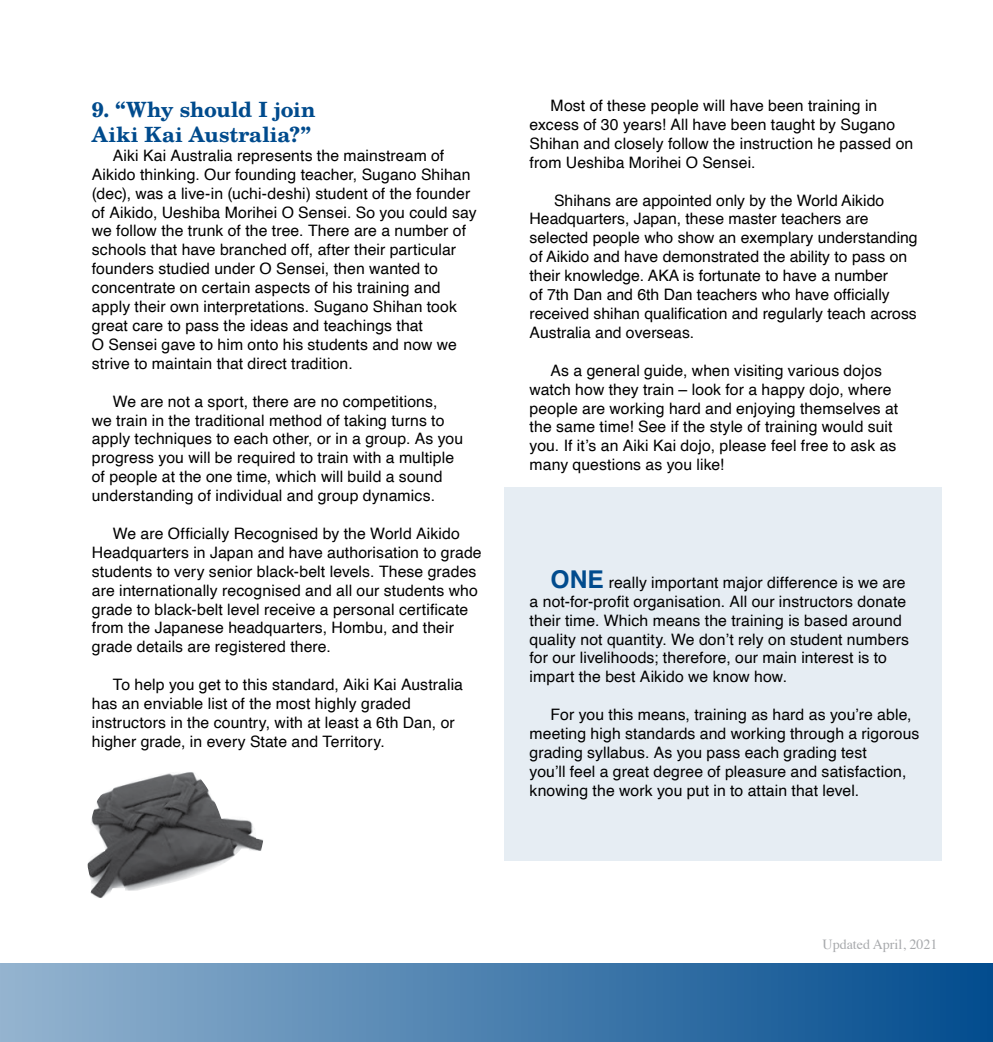
<style>
.page{position:relative;width:993px;height:1042px;background:#fff}
.page>*{position:absolute;margin:0;border:0;box-sizing:border-box;transform-origin:0 0}
.t1{font:700 21px/25.2px "Te X Gyre Schola";color:#004b8d}
.t2{font:15.75px/18.9px "Helvetica";letter-spacing:.005em;color:#000}
.t3{font:14px "Times";color:#a7a9ac}
.s1{font-weight:700;font-size:24.5px;color:#004b8d}
</style>
<div class="page">
<div style="left:0;top:963px;width:992px;height:79px;background:linear-gradient(to right,#95b4d0,#024c8e)"></div>
<div style="left:504px;top:488px;width:438px;height:373px;background:#e6edf3"></div>
<img style="left:87px;top:772px;width:176px;height:126px">
<h1 class="t1" style="left:92px;top:96px;width:225px">9. “Why should I join<br>Aiki Kai Australia?”</h1>
<p class="t2" style="left:92px;top:146px;width:386px;text-indent:21px">Aiki Kai Australia represents the mainstream of Aikido thinking. Our founding teacher, Sugano Shihan (dec), was a live-in (uchi-deshi) student of the founder of Aikido, Ueshiba Morihei O Sensei. So you could say we follow the trunk of the tree. There are a number of schools that have branched off, after their particular founders studied under O Sensei, then wanted to concentrate on certain aspects of his training and apply their own interpretations. Sugano Shihan took great care to pass the ideas and teachings that<br>O Sensei gave to him onto his students and now we strive to maintain that direct tradition.</p>
<p class="t2" style="left:92px;top:392px;width:373px;text-indent:21px">We are not a sport, there are no competitions,<br>we train in the traditional method of taking turns to apply techniques to each other, or in a group. As you progress you will be required to train with a multiple of people at the one time, which will build a sound understanding of individual and group dynamics.</p>
<p class="t2" style="left:92px;top:524px;width:391px;text-indent:21px">We are Officially Recognised by the World Aikido Headquarters in Japan and have authorisation to grade students to very senior black-belt levels. These grades are internationally recognised and all our students who grade to black-belt level receive a personal certificate from the Japanese headquarters, Hombu, and their grade details are registered there.</p>
<p class="t2" style="left:92px;top:676px;width:372px;text-indent:21px">To help you get to this standard, Aiki Kai Australia has an enviable list of the most highly graded instructors in the country, with at least a 6th Dan, or higher grade, in every State and Territory.</p>
<p class="t2" style="left:529px;top:97px;width:385px;text-indent:21px">Most of these people will have been training in excess of 30 years! All have been taught by Sugano Shihan and closely follow the instruction he passed on from Ueshiba Morihei O Sensei.</p>
<p class="t2" style="left:529px;top:191px;width:389px;text-indent:25px">Shihans are appointed only by the World Aikido Headquarters, Japan, these master teachers are selected people who show an exemplary understanding of Aikido and have demonstrated the ability to pass on their knowledge. AKA is fortunate to have a number<br>of 7th Dan and 6th Dan teachers who have officially received shihan qualification and regularly teach across Australia and overseas.</p>
<p class="t2" style="left:529px;top:361px;width:370px;text-indent:21px">As a general guide, when visiting various dojos watch how they train – look for a happy dojo, where people are working hard and enjoying themselves at the same time! See if the style of training would suit you. If it’s an Aiki Kai dojo, please feel free to ask as many questions as you like!</p>
<p class="t2" style="left:529px;top:573px;width:381px;text-indent:21px"><span class="s1">ONE</span> really important major difference is we are a not-for-profit organisation. All our instructors donate their time. Which means the training is based around quality not quantity. We don’t rely on student numbers for our livelihoods; therefore, our main interest is to impart the best Aikido we know how.</p>
<p class="t2" style="left:529px;top:706px;width:391px;text-indent:21px">For you this means, training as hard as you’re able, meeting high standards and working through a rigorous grading syllabus. As you pass each grading test<br>you’ll feel a great degree of pleasure and satisfaction, knowing the work you put in to attain that level.</p>
<p class="t3" style="left:822px;top:931px;width:116px">Updated April, 2021</p>
</div>
